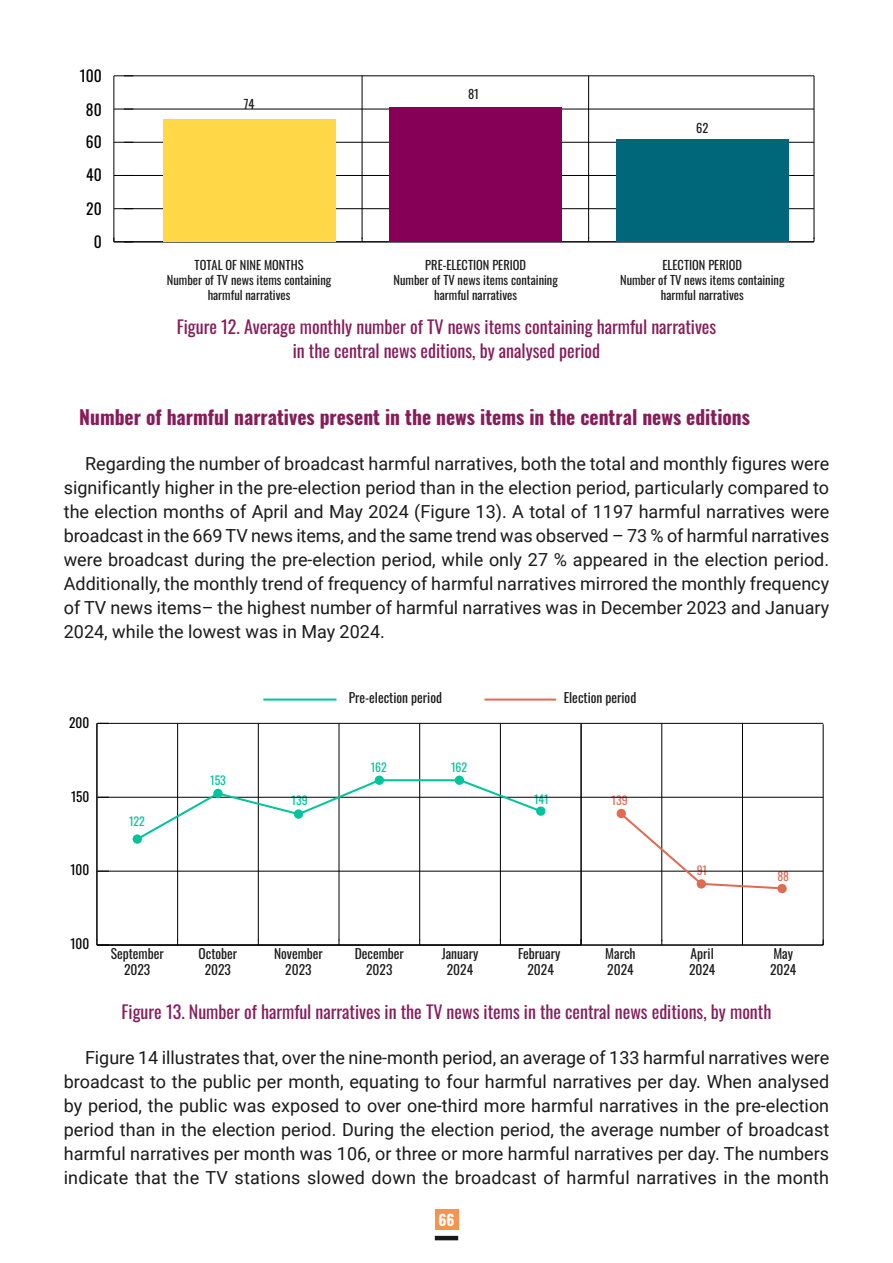
<style>
.page{position:relative;width:893px;height:1263px;background:#fff}
.page>*{position:absolute;margin:0;border:0;box-sizing:border-box;transform-origin:0 0}
.t1{font:700 19.5px "Oswald";color:#861d5a}
.t2{font:18px/24px "Roboto";color:#1a1a1a;text-align:justify}
.t3{font:18px/24px "Oswald";color:#861d5a;text-align:center}
.t4{font:15.6px "Oswald";color:#000}
.t5{font:700 15px "Oswald";color:#fff}
.t6{font:13.5px/16.2px "Oswald";color:#1b1b1b;text-align:center}
.t7{font:13.35px "Oswald";color:#000}
.t8{font:12.45px/15px "Oswald";color:#1b1b1b;text-align:center}
.t9{font:11.85px "Oswald";color:#00c49a}
.t10{font:11.85px "Oswald";color:#de6b52}
</style>
<div class="page">
<div style="left:435px;top:1209px;width:23px;height:20px;background:#f7924f"></div>
<hr style="left:435px;top:1236px;width:23px;height:4px;background:#1a1a1a">
<hr style="left:114px;top:241px;width:700px;height:1px;background:#000">
<hr style="left:588px;top:76px;width:1px;height:163px;background:#000">
<hr style="left:814px;top:76px;width:1px;height:163px;background:#000">
<hr style="left:362px;top:76px;width:1px;height:163px;background:#000">
<hr style="left:113px;top:76px;width:1px;height:166px;background:#000">
<svg style="left:113px;top:238px;width:20px;height:4px"></svg>
<svg style="left:114px;top:75px;width:19px;height:1px"></svg>
<hr style="left:124px;top:242px;width:690px;height:1px;background:#000">
<hr style="left:124px;top:208px;width:690px;height:1px;background:#000">
<hr style="left:124px;top:175px;width:690px;height:1px;background:#000">
<hr style="left:124px;top:142px;width:690px;height:1px;background:#000">
<hr style="left:124px;top:109px;width:690px;height:1px;background:#000">
<hr style="left:124px;top:76px;width:690px;height:1px;background:#000">
<div style="left:616px;top:139px;width:173px;height:103px;background:#00667a"></div>
<div style="left:389px;top:107px;width:173px;height:135px;background:#870058"></div>
<div style="left:163px;top:119px;width:172px;height:123px;background:#ffd747"></div>
<hr style="left:97px;top:723px;width:1px;height:217px;background:#000">
<hr style="left:177px;top:723px;width:1px;height:217px;background:#000">
<hr style="left:258px;top:723px;width:1px;height:217px;background:#000">
<hr style="left:339px;top:723px;width:1px;height:217px;background:#000">
<hr style="left:419px;top:723px;width:1px;height:217px;background:#000">
<hr style="left:500px;top:723px;width:1px;height:217px;background:#000">
<hr style="left:581px;top:944px;width:242px;height:1px;background:#000">
<hr style="left:661px;top:723px;width:1px;height:218px;background:#000">
<hr style="left:742px;top:723px;width:1px;height:218px;background:#000">
<hr style="left:581px;top:724px;width:1px;height:221px;background:#000">
<hr style="left:823px;top:724px;width:1px;height:221px;background:#000">
<div style="left:617px;top:809px;width:9px;height:9px;background:#de6b52;border-radius:50%"></div>
<div style="left:777px;top:884px;width:10px;height:9px;background:#de6b52;border-radius:50%"></div>
<hr style="left:98px;top:945px;width:725px;height:1px;background:#000">
<hr style="left:98px;top:871px;width:725px;height:1px;background:#000">
<hr style="left:98px;top:797px;width:725px;height:1px;background:#000">
<hr style="left:98px;top:723px;width:725px;height:1px;background:#000">
<svg style="left:618px;top:811px;width:166px;height:79px"></svg>
<hr style="left:97px;top:944px;width:484px;height:1px;background:#000">
<hr style="left:96px;top:723px;width:1px;height:222px;background:#000">
<svg style="left:96px;top:939px;width:13px;height:6px"></svg>
<svg style="left:97px;top:871px;width:12px;height:1px"></svg>
<svg style="left:97px;top:797px;width:12px;height:1px"></svg>
<svg style="left:135px;top:778px;width:247px;height:64px"></svg>
<hr style="left:379px;top:779px;width:81px;height:2px;background:#00c49a">
<svg style="left:457px;top:778px;width:86px;height:36px"></svg>
<div style="left:133px;top:834px;width:9px;height:10px;background:#00c49a;border-radius:50%"></div>
<div style="left:213px;top:789px;width:10px;height:9px;background:#00c49a;border-radius:50%"></div>
<div style="left:294px;top:809px;width:9px;height:10px;background:#00c49a;border-radius:50%"></div>
<div style="left:375px;top:775px;width:9px;height:10px;background:#00c49a;border-radius:50%"></div>
<div style="left:455px;top:775px;width:9px;height:10px;background:#00c49a;border-radius:50%"></div>
<div style="left:536px;top:806px;width:9px;height:10px;background:#00c49a;border-radius:50%"></div>
<hr style="left:264px;top:698px;width:72px;height:2px;background:#00c49a">
<hr style="left:484px;top:698px;width:72px;height:2px;background:#de6b52">
<p class="t4" style="left:80px;top:61px;width:23px">100</p>
<p class="t4" style="left:86px;top:96px;width:17px">80</p>
<p class="t4" style="left:86px;top:128px;width:17px">60</p>
<p class="t4" style="left:86px;top:161px;width:17px">40</p>
<p class="t4" style="left:86px;top:194px;width:17px">20</p>
<p class="t4" style="left:94px;top:227px;width:10px">0</p>
<p class="t8" style="left:244px;top:96px;width:12px">74</p>
<p class="t8" style="left:468px;top:85px;width:12px">81</p>
<p class="t8" style="left:696px;top:119px;width:14px">62</p>
<p class="t8" style="left:167px;top:256px;width:166px">TOTAL OF NINE MONTHS<br>Number of TV news items containing harmful narratives</p>
<p class="t8" style="left:393px;top:256px;width:166px">PRE-ELECTION PERIOD<br>Number of TV news items containing harmful narratives</p>
<p class="t8" style="left:620px;top:256px;width:166px">ELECTION PERIOD<br>Number of TV news items containing harmful narratives</p>
<p class="t3" style="left:177px;top:313px;width:541px">Figure 12. Average monthly number of TV news items containing harmful narratives in the central news editions, by analysed period</p>
<p class="t1" style="left:79px;top:403px;width:672px">Number of harmful narratives present in the news items in the central news editions</p>
<p class="t2" style="left:64px;top:451px;width:767px;text-indent:21px">Regarding the number of broadcast harmful narratives, both the total and monthly figures were significantly higher in the pre-election period than in the election period, particularly compared to the election months of April and May 2024 (Figure 13). A total of 1197 harmful narratives were broadcast in the 669 TV news items, and the same trend was observed – 73 % of harmful narratives were broadcast during the pre-election period, while only 27 % appeared in the election period.<br>Additionally, the monthly trend of frequency of harmful narratives mirrored the monthly frequency of TV news items– the highest number of harmful narratives was in December 2023 and January 2024, while the lowest was in May 2024.</p>
<p class="t7" style="left:69px;top:710px;width:22px">200</p>
<p class="t7" style="left:71px;top:785px;width:20px">150</p>
<p class="t7" style="left:71px;top:858px;width:20px">100</p>
<p class="t9" style="left:129px;top:811px;width:17px">122</p>
<p class="t7" style="left:71px;top:932px;width:20px">100</p>
<p class="t6" style="left:111px;top:944px;width:55px">September<br>2023</p>
<p class="t9" style="left:210px;top:770px;width:17px">153</p>
<p class="t6" style="left:199px;top:944px;width:40px">October<br>2023</p>
<p class="t9" style="left:292px;top:790px;width:18px">139</p>
<p class="t6" style="left:274px;top:944px;width:50px">November<br>2023</p>
<p class="t6" style="left:349px;top:688px;width:95px">Pre-election period</p>
<p class="t6" style="left:564px;top:688px;width:74px">Election period</p>
<p class="t9" style="left:371px;top:757px;width:18px">162</p>
<p class="t9" style="left:451px;top:757px;width:18px">162</p>
<p class="t6" style="left:355px;top:944px;width:51px">December<br>2023</p>
<p class="t6" style="left:442px;top:944px;width:38px">January<br>2024</p>
<p class="t9" style="left:534px;top:788px;width:16px">141</p>
<p class="t10" style="left:612px;top:790px;width:18px">139</p>
<p class="t10" style="left:697px;top:860px;width:12px">91</p>
<p class="t10" style="left:777px;top:865px;width:13px">88</p>
<p class="t6" style="left:518px;top:944px;width:44px">February<br>2024</p>
<p class="t6" style="left:605px;top:944px;width:32px;text-align:left">March<br>2024</p>
<p class="t6" style="left:689px;top:944px;width:28px;text-align:left">April<br>2024</p>
<p class="t6" style="left:770px;top:944px;width:28px;text-align:left">May<br>2024</p>
<p class="t3" style="left:122px;top:998px;width:651px">Figure 13. Number of harmful narratives in the TV news items in the central news editions, by month</p>
<p class="t2" style="left:64px;top:1045px;width:767px;text-indent:21px">Figure 14 illustrates that, over the nine-month period, an average of 133 harmful narratives were broadcast to the public per month, equating to four harmful narratives per day. When analysed by period, the public was exposed to over one-third more harmful narratives in the pre-election period than in the election period. During the election period, the average number of broadcast harmful narratives per month was 106, or three or more harmful narratives per day. The numbers indicate that the TV stations slowed down the broadcast of harmful narratives in the month</p>
<p class="t5" style="left:438px;top:1209px;width:17px">66</p>
</div>
